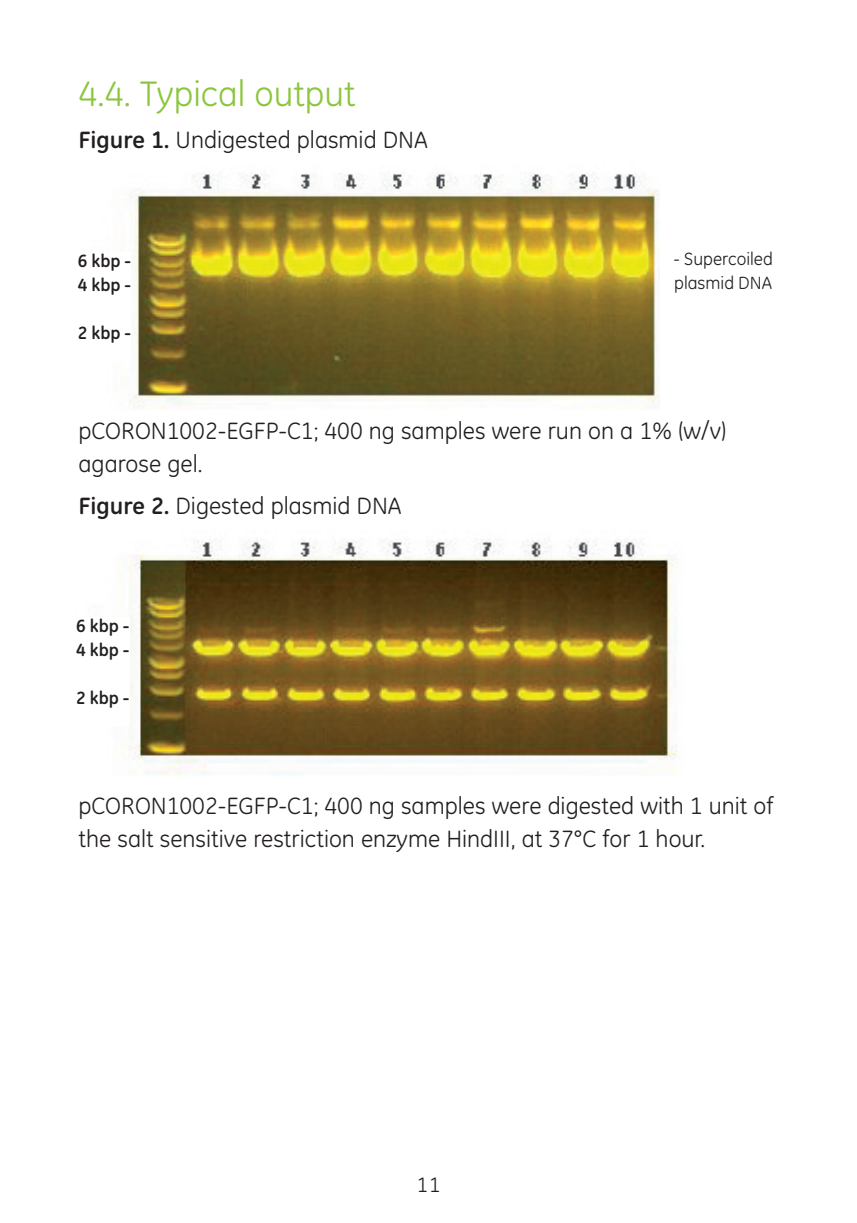
<style>
.page{position:relative;width:857px;height:1223px;background:#fff}
.page>*{position:absolute;margin:0;border:0;box-sizing:border-box;transform-origin:0 0}
.t1{font:36px "GE Inspira";color:#8bc63e}
.t2{font:24px/33px "GE Inspira";color:#231f20}
.t3{font:21px "GE Inspira";color:#231f20}
.t4{font:700 18px/24px "GE Inspira";color:#231f20}
.t5{font:18px/24px "GE Inspira";color:#231f20}
.s1{font-weight:700}
</style>
<div class="page">
<img style="left:130px;top:173px;width:529px;height:236px">
<img style="left:128px;top:539px;width:549px;height:236px">
<div style="left:54px;top:252px;width:77px;height:109px;background:#fff"></div>
<div style="left:52px;top:617px;width:78px;height:109px;background:#fff"></div>
<h1 class="t1" style="left:79px;top:73px;width:279px">4.4. Typical output</h1>
<p class="t2" style="left:79px;top:123px;width:351px"><span class="s1">Figure 1.</span> Undigested plasmid DNA</p>
<p class="t4" style="left:78px;top:248px;width:55px">6 kbp -<br>4 kbp -</p>
<p class="t4" style="left:78px;top:320px;width:55px">2 kbp -</p>
<p class="t5" style="left:673px;top:246px;width:101px">- Supercoiled plasmid DNA</p>
<p class="t2" style="left:79px;top:414px;width:649px">pCORON1002-EGFP-C1; 400 ng samples were run on a 1% (w/v) agarose gel.</p>
<p class="t2" style="left:79px;top:489px;width:325px"><span class="s1">Figure 2.</span> Digested plasmid DNA</p>
<p class="t4" style="left:76px;top:613px;width:55px">6 kbp -<br>4 kbp -</p>
<p class="t4" style="left:76px;top:685px;width:55px">2 kbp -</p>
<p class="t2" style="left:79px;top:789px;width:697px">pCORON1002-EGFP-C1; 400 ng samples were digested with 1 unit of the salt sensitive restriction enzyme HindIII, at 37°C for 1 hour.</p>
<p class="t3" style="left:417px;top:1172px;width:25px">11</p>
</div>
